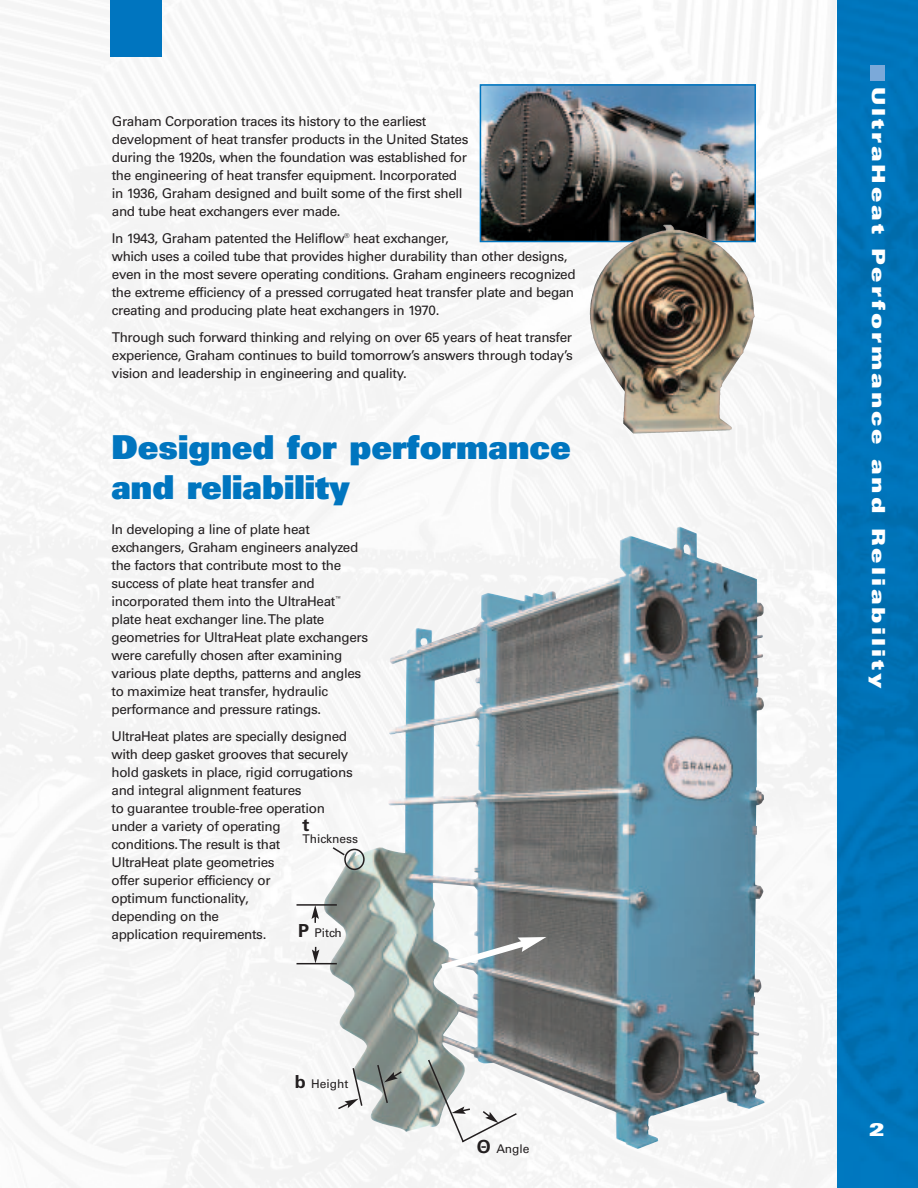
<style>
.page{position:relative;width:918px;height:1188px;background:#fff}
.page>*{position:absolute;margin:0;border:0;box-sizing:border-box;transform-origin:0 0}
.t1{font:900 33px/39.6px "Univers";color:#0075bf}
.t2{font:900 expanded 18px "Univers";letter-spacing:.17em;color:#fff}
.t3{font:700 18px "Univers";color:#231f20}
.t4{font:13.5px/18px "Univers";letter-spacing:-.03em;color:#231f20}
.t5{font:12px "Univers";color:#231f20}
.s1{font-weight:700;font-size:18px}
.s2{font-family:"Helvetica";font-size:18px}
</style>
<div class="page">
<div style="left:0;top:0;width:837px;height:1188px;background:#f6f6f6"></div>
<img style="left:837px;top:0;width:81px;height:1188px">
<div style="left:110px;top:0;width:52px;height:57px;background:#0075bf"></div>
<img style="left:324px;top:527px;width:441px;height:622px">
<div style="left:871px;top:65px;width:14px;height:16px;background:#7ba9d9"></div>
<img style="left:483px;top:87px;width:270px;height:152px">
<div style="left:480px;top:84px;width:276px;height:158px;border:2px solid #0075bf"></div>
<img style="left:689px;top:232px;width:66px;height:139px">
<svg style="left:311px;top:906px;width:8px;height:17px"></svg>
<svg style="left:312px;top:947px;width:7px;height:16px"></svg>
<svg style="left:331px;top:846px;width:34px;height:24px"></svg>
<svg style="left:427px;top:1058px;width:91px;height:86px"></svg>
<hr style="left:297px;top:904px;width:40px;height:2px;background:#231f20">
<hr style="left:297px;top:963px;width:40px;height:1px;background:#231f20">
<svg style="left:376px;top:1063px;width:27px;height:42px"></svg>
<svg style="left:336px;top:1066px;width:28px;height:45px"></svg>
<svg style="left:435px;top:936px;width:111px;height:39px"></svg>
<p class="t4" style="left:112px;top:113px;width:358px">Graham Corporation traces its history to the earliest development of heat transfer products in the United States during the 1920s, when the foundation was established for the engineering of heat transfer equipment. Incorporated in 1936, Graham designed and built some of the first shell and tube heat exchangers ever made.</p>
<p class="t4" style="left:112px;top:230px;width:465px">In 1943, Graham patented the Heliflow<sup>®</sup> heat exchanger,<br>which uses a coiled tube that provides higher durability than other designs, even in the most severe operating conditions. Graham engineers recognized the extreme efficiency of a pressed corrugated heat transfer plate and began creating and producing plate heat exchangers in 1970.</p>
<p class="t4" style="left:112px;top:329px;width:462px;text-align:justify">Through such forward thinking and relying on over 65 years of heat transfer experience, Graham continues to build tomorrow’s answers through today’s vision and leadership in engineering and quality.</p>
<h1 class="t1" style="left:111px;top:430px;width:461px">Designed for performance and reliability</h1>
<p class="t4" style="left:112px;top:521px;width:258px">In developing a line of plate heat exchangers, Graham engineers analyzed the factors that contribute most to the success of plate heat transfer and incorporated them into the UltraHeat<sup>™ </sup>plate heat exchanger line. The plate geometries for UltraHeat plate exchangers were carefully chosen after examining various plate depths, patterns and angles to maximize heat transfer, hydraulic performance and pressure ratings.</p>
<p class="t4" style="left:112px;top:728px;width:243px">UltraHeat plates are specially designed with deep gasket grooves that securely hold gaskets in place, rigid corrugations and integral alignment features<br>to guarantee trouble-free operation under a variety of operating<br>conditions. The result is that<br>UltraHeat plate geometries<br>offer superior efficiency or<br>optimum functionality,<br>depending on the<br>application requirements.</p>
<h2 class="t3" style="left:303px;top:818px;width:9px">t</h2>
<p class="t5" style="left:303px;top:835px;width:57px">Thickness</p>
<p class="t5" style="left:298px;top:929px;width:45px"><span class="s1">P</span> Pitch</p>
<p class="t5" style="left:295px;top:1079px;width:55px"><span class="s1">b</span> Height</p>
<p class="t5" style="left:477px;top:1144px;width:54px"><span class="s1">O</span><span class="s2">-</span> Angle</p>
<h2 class="t2" style="left:885px;top:87px;width:603px;rotate:90deg">UltraHeat Performance and Reliability</h2>
<h2 class="t2" style="left:869px;top:1123px;width:17px">2</h2>
</div>
